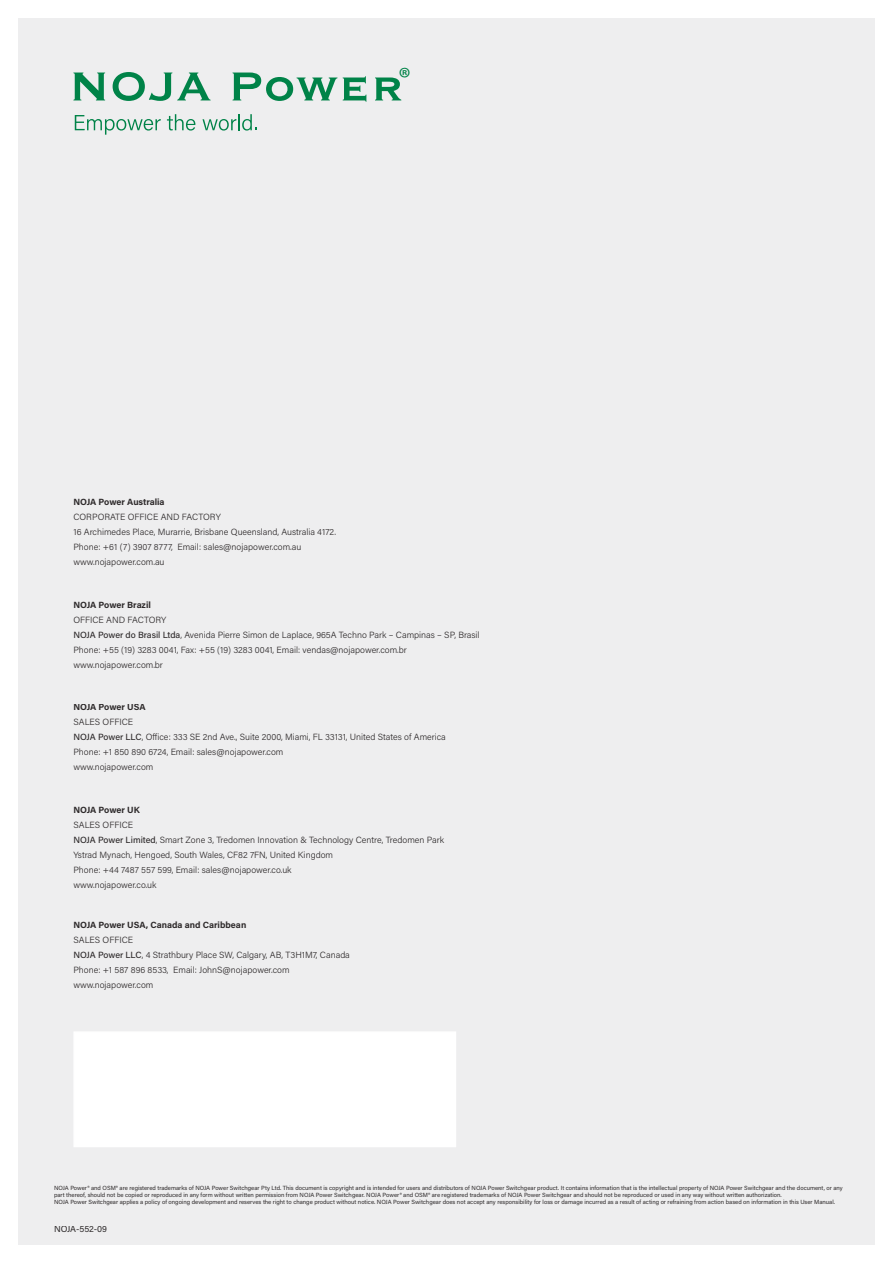
<style>
.page{position:relative;width:893px;height:1263px;background:#fff}
.page>*{position:absolute;margin:0;border:0;box-sizing:border-box;transform-origin:0 0}
.t1{font:29.55px "Myriad Pro";color:#008348}
.t2{font:300 9px/15px "Acumin Pro";color:#231f20}
.t3{font:700 9px "Acumin Pro";letter-spacing:-.005em;color:#231f20}
.t4{font:9px "Acumin Pro";letter-spacing:-.005em;color:#231f20}
.t5{font:6px/7.2px "Acumin Pro";color:#231f20}
.s1{font-weight:500}
</style>
<div class="page">
<div style="left:18px;top:18px;width:857px;height:1227px;background:#eeeeef"></div>
<svg style="left:73px;top:73px;width:32px;height:27px"></svg>
<svg style="left:113px;top:72px;width:98px;height:29px"></svg>
<svg style="left:233px;top:73px;width:104px;height:28px"></svg>
<svg style="left:343px;top:76px;width:23px;height:26px"></svg>
<svg style="left:375px;top:78px;width:26px;height:22px"></svg>
<svg style="left:75px;top:115px;width:86px;height:20px"></svg>
<svg style="left:167px;top:114px;width:28px;height:17px"></svg>
<svg style="left:202px;top:114px;width:54px;height:17px"></svg>
<div style="left:73px;top:1031px;width:383px;height:116px;background:#fff"></div>
<p class="t1" style="left:398px;top:60px;width:14px">®</p>
<p class="t3" style="left:73px;top:496px;width:93px">NOJA Power Australia</p>
<p class="t2" style="left:73px;top:509px;width:264px">CORPORATE OFFICE AND FACTORY<br>16 Archimedes Place, Murarrie, Brisbane Queensland, Australia 4172.<br>Phone: +61 (7) 3907 8777, Email: sales@nojapower.com.au www.nojapower.com.au</p>
<p class="t3" style="left:73px;top:598px;width:79px">NOJA Power Brazil</p>
<p class="t2" style="left:73px;top:612px;width:408px">OFFICE AND FACTORY<br><span class="s1">NOJA Power do Brasil Ltda</span>, Avenida Pierre Simon de Laplace, 965A Techno Park – Campinas – SP, Brasil Phone: +55 (19) 3283 0041, Fax: +55 (19) 3283 0041, Email: vendas@nojapower.com.br www.nojapower.com.br</p>
<p class="t3" style="left:73px;top:701px;width:74px">NOJA Power USA</p>
<p class="t2" style="left:73px;top:714px;width:374px">SALES OFFICE<br><span class="s1">NOJA Power LLC</span>, Office: 333 SE 2nd Ave., Suite 2000, Miami, FL 33131, United States of America Phone: +1 850 890 6724, Email: sales@nojapower.com<br>www.nojapower.com</p>
<p class="t3" style="left:73px;top:803px;width:68px">NOJA Power UK</p>
<p class="t2" style="left:73px;top:817px;width:372px">SALES OFFICE<br><span class="s1">NOJA Power Limited</span>, Smart Zone 3, Tredomen Innovation &amp; Technology Centre, Tredomen Park Ystrad Mynach, Hengoed, South Wales, CF82 7FN, United Kingdom<br>Phone: +44 7487 557 599, Email: sales@nojapower.co.uk<br>www.nojapower.co.uk</p>
<p class="t3" style="left:73px;top:918px;width:174px">NOJA Power USA, Canada and Caribbean</p>
<p class="t2" style="left:73px;top:932px;width:278px">SALES OFFICE<br><span class="s1">NOJA Power LLC</span>, 4 Strathbury Place SW, Calgary, AB, T3H1M7, Canada Phone: +1 587 896 8533, Email: JohnS@nojapower.com www.nojapower.com</p>
<p class="t5" style="left:54px;top:1184px;width:790px">NOJA Power® and OSM® are registered trademarks of NOJA Power Switchgear Pty Ltd. This document is copyright and is intended for users and distributors of NOJA Power Switchgear product. It contains information that is the intellectual property of NOJA Power Switchgear and the document, or any part thereof, should not be copied or reproduced in any form without written permission from NOJA Power Switchgear. NOJA Power® and OSM® are registered trademarks of NOJA Power Switchgear and should not be reproduced or used in any way without written authorization.<br>NOJA Power Switchgear applies a policy of ongoing development and reserves the right to change product without notice. NOJA Power Switchgear does not accept any responsibility for loss or damage incurred as a result of acting or refraining from action based on information in this User Manual.</p>
<p class="t4" style="left:54px;top:1223px;width:55px">NOJA-552-09</p>
</div>
